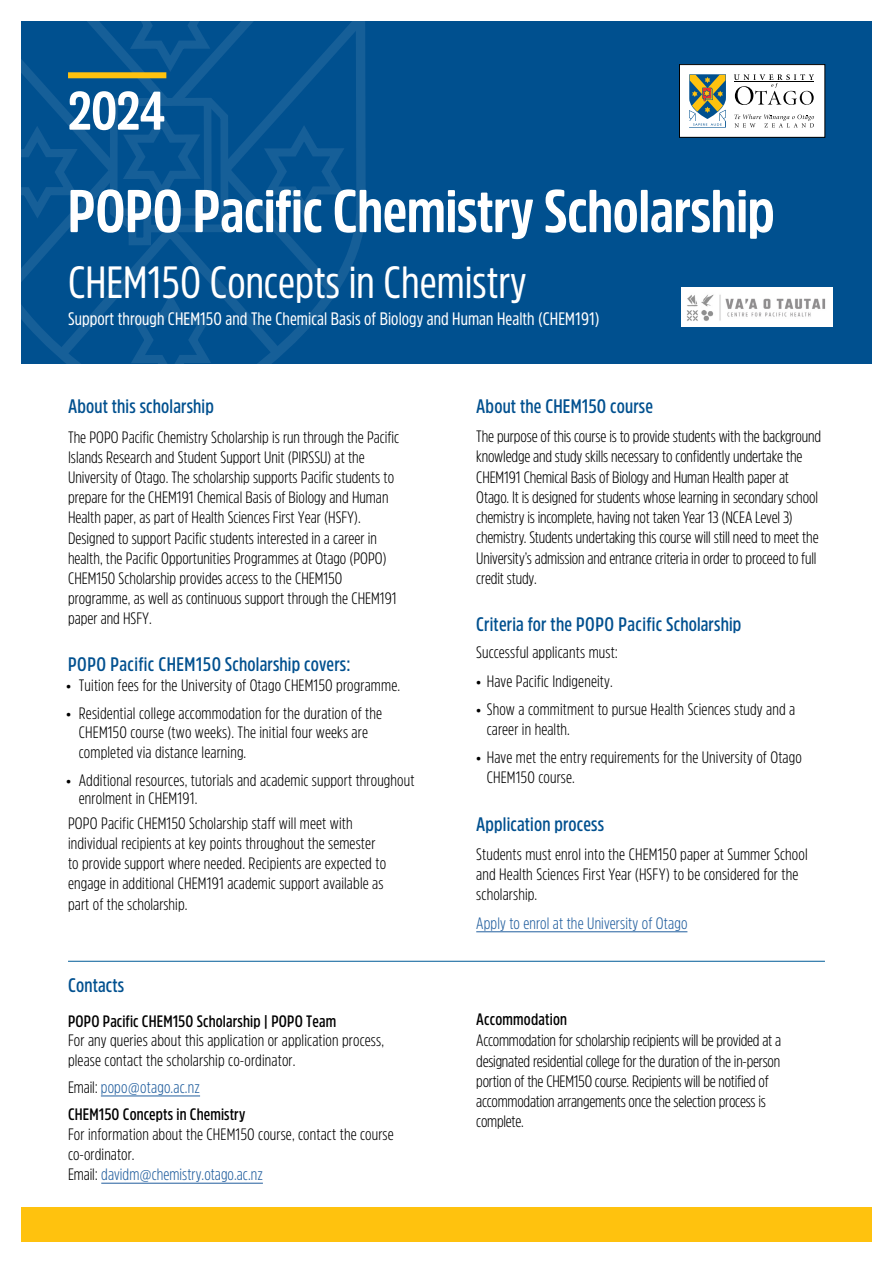
<style>
.page{position:relative;width:893px;height:1263px;background:#fff}
.page>*{position:absolute;margin:0;border:0;box-sizing:border-box;transform-origin:0 0}
.t1{font:700 60px "Amsi Pro Cond";letter-spacing:-.01em;color:#fff}
.t2{font:700 54px "Amsi Pro Cond";color:#fff}
.t3{font:45px "Amsi Pro Cond";color:#fff}
.t4{font:600 19.5px "Amsi Pro Cond";letter-spacing:.01em;color:#00508f}
.t5{font:18px "Amsi Pro Cond";letter-spacing:.005em;color:#fff}
.t6{font:300 16.5px/20.2px "Amsi Pro Cond";color:#000}
.t7{font:600 16.5px/27.2px "Amsi Pro Cond";letter-spacing:.01em;color:#000}
.t8{font:300 16.5px "Amsi Pro Cond";letter-spacing:.01em;color:#215e9e}
.s1{font-weight:300}
.s2{font-weight:300;color:#215e9e}
.s3{color:#215e9e}
</style>
<div class="page">
<div style="left:21px;top:21px;width:851px;height:343px;background:#00508f"></div>
<svg style="left:352px;top:21px;width:14px;height:244px"></svg>
<svg style="left:314px;top:22px;width:38px;height:300px"></svg>
<svg style="left:21px;top:21px;width:293px;height:343px"></svg>
<div style="left:21px;top:1208px;width:851px;height:34px;background:#ffc20e"></div>
<hr style="left:476px;top:931px;width:211px;height:1px;background:#215e9e">
<div style="left:68px;top:72px;width:98px;height:6px;background:#ffc20e"></div>
<hr style="left:101px;top:1183px;width:162px;height:1px;background:#215e9e">
<hr style="left:101px;top:1096px;width:99px;height:1px;background:#215e9e">
<hr style="left:68px;top:961px;width:757px;height:1px;background:#005b98">
<img style="left:682px;top:287px;width:150px;height:40px">
<div style="left:679px;top:65px;width:146px;height:72px;background:#fff"></div>
<div style="left:679px;top:64px;width:146px;height:73px;border:1px solid #000"></div>
<svg style="left:734px;top:74px;width:80px;height:31px"></svg>
<hr style="left:735px;top:82px;width:79px;height:1px;background:#000">
<svg style="left:689px;top:74px;width:37px;height:54px"></svg>
<svg style="left:734px;top:114px;width:80px;height:13px"></svg>
<h2 class="t2" style="left:68px;top:74px;width:99px">2024</h2>
<h1 class="t1" style="left:68px;top:170px;width:708px">POPO Pacific Chemistry Scholarship</h1>
<h3 class="t3" style="left:68px;top:251px;width:460px">CHEM150 Concepts in Chemistry</h3>
<p class="t5" style="left:68px;top:306px;width:533px">Support through CHEM150 and The Chemical Basis of Biology and Human Health (CHEM191)</p>
<p class="t4" style="left:68px;top:393px;width:147px">About this scholarship</p>
<p class="t6" style="left:68px;top:427px;width:333px">The POPO Pacific Chemistry Scholarship is run through the Pacific Islands Research and Student Support Unit (PIRSSU) at the University of Otago. The scholarship supports Pacific students to prepare for the CHEM191 Chemical Basis of Biology and Human Health paper, as part of Health Sciences First Year (HSFY).<br>Designed to support Pacific students interested in a career in health, the Pacific Opportunities Programmes at Otago (POPO)<br>CHEM150 Scholarship provides access to the CHEM150 programme, as well as continuous support through the CHEM191 paper and HSFY.</p>
<p class="t4" style="left:68px;top:651px;width:284px">POPO Pacific CHEM150 Scholarship covers:</p>
<p class="t6" style="left:66px;top:675px;width:336px">• Tuition fees for the University of Otago CHEM150 programme.</p>
<p class="t6" style="left:79px;top:703px;width:305px;line-height:19.6px;text-indent:-13px">• Residential college accommodation for the duration of the<br>CHEM150 course (two weeks). The initial four weeks are completed via distance learning.</p>
<p class="t6" style="left:79px;top:770px;width:337px;line-height:18.5px;text-indent:-13px">• Additional resources, tutorials and academic support throughout enrolment in CHEM191.</p>
<p class="t6" style="left:68px;top:813px;width:320px">POPO Pacific CHEM150 Scholarship staff will meet with individual recipients at key points throughout the semester to provide support where needed. Recipients are expected to engage in additional CHEM191 academic support available as part of the scholarship.</p>
<p class="t4" style="left:68px;top:972px;width:58px">Contacts</p>
<p class="t7" style="left:68px;top:1007px;width:270px">POPO Pacific CHEM150 Scholarship | POPO Team</p>
<p class="t6" style="left:68px;top:1030px;width:317px;line-height:19.6px">For any queries about this application or application process, please contact the scholarship co-ordinator.</p>
<p class="t7" style="left:68px;top:1073px;width:179px"><span class="s1">Email:</span> <span class="s2">popo@otago.ac.nz<br></span>CHEM150 Concepts in Chemistry</p>
<p class="t6" style="left:68px;top:1123px;width:327px">For information about the CHEM150 course, contact the course co-ordinator.<br>Email: <span class="s3">davidm@chemistry.otago.ac.nz</span></p>
<p class="t4" style="left:476px;top:393px;width:178px">About the CHEM150 course</p>
<p class="t6" style="left:476px;top:426px;width:346px">The purpose of this course is to provide students with the background knowledge and study skills necessary to confidently undertake the CHEM191 Chemical Basis of Biology and Human Health paper at Otago. It is designed for students whose learning in secondary school chemistry is incomplete, having not taken Year 13 (NCEA Level 3) chemistry. Students undertaking this course will still need to meet the University’s admission and entrance criteria in order to proceed to full credit study.</p>
<p class="t4" style="left:476px;top:611px;width:267px">Criteria for the POPO Pacific Scholarship</p>
<p class="t6" style="left:476px;top:642px;width:143px">Successful applicants must:</p>
<p class="t6" style="left:476px;top:671px;width:138px">• Have Pacific Indigeneity.</p>
<p class="t6" style="left:487px;top:699px;width:310px;line-height:19.6px;text-indent:-10px">• Show a commitment to pursue Health Sciences study and a career in health.</p>
<p class="t6" style="left:487px;top:747px;width:317px;line-height:19.6px;text-indent:-10px">• Have met the entry requirements for the University of Otago<br>CHEM150 course.</p>
<p class="t4" style="left:476px;top:811px;width:129px">Application process</p>
<p class="t6" style="left:476px;top:843px;width:333px">Students must enrol into the CHEM150 paper at Summer School and Health Sciences First Year (HSFY) to be considered for the scholarship.</p>
<p class="t8" style="left:476px;top:912px;width:213px">Apply to enrol at the University of Otago</p>
<p class="t7" style="left:476px;top:1005px;width:92px">Accommodation</p>
<p class="t6" style="left:476px;top:1030px;width:306px">Accommodation for scholarship recipients will be provided at a designated residential college for the duration of the in-person portion of the CHEM150 course. Recipients will be notified of accommodation arrangements once the selection process is complete.</p>
</div>
